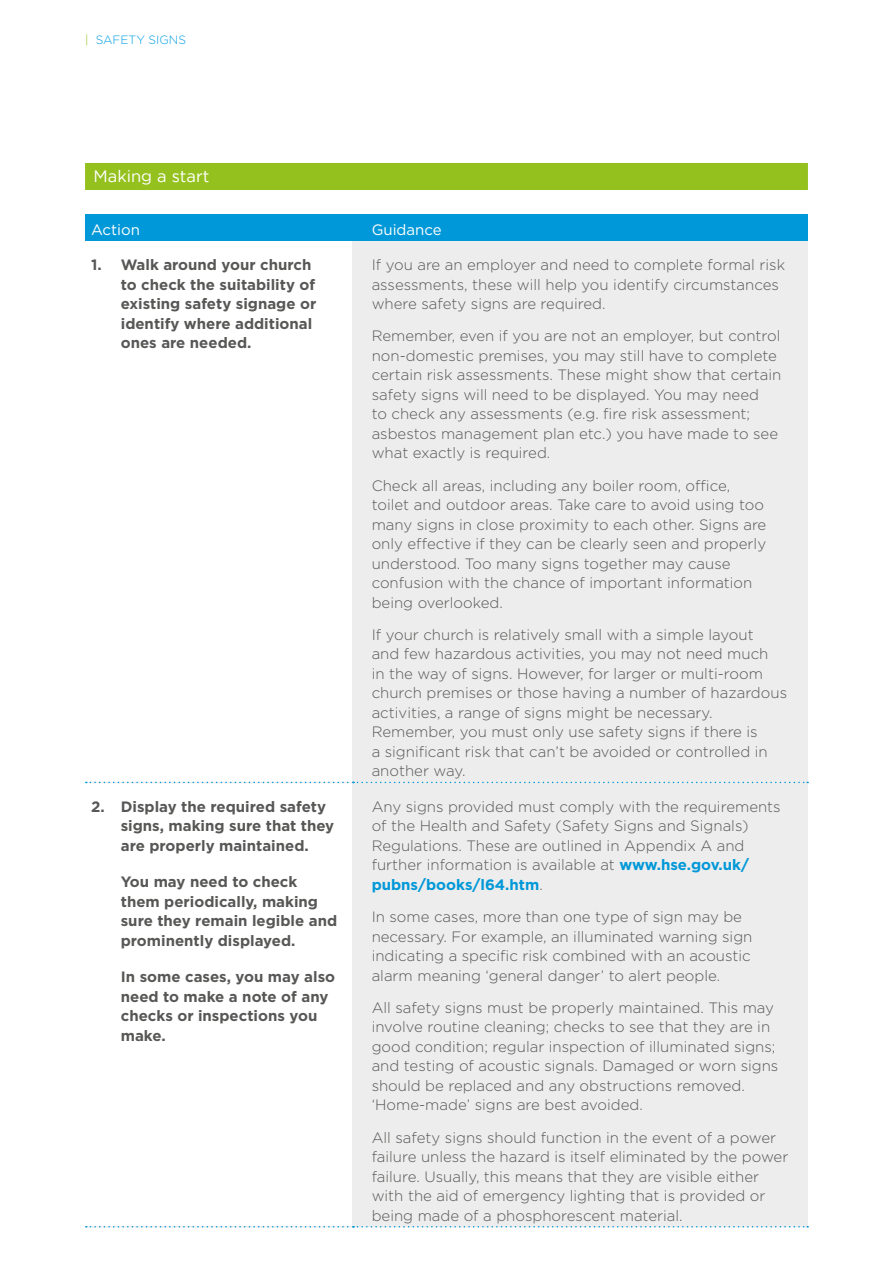
<style>
.page{position:relative;width:893px;height:1263px;background:#fff}
.page>*{position:absolute;margin:0;border:0;box-sizing:border-box;transform-origin:0 0}
.t1{font:16.5px "Gotham";color:#fff}
.t2{font:300 15px/19.5px "Gotham HTF";color:#575756}
.t3{font:700 15px/19.5px "Gotham HTF";color:#575756}
.t4{font:15px "Gotham HTF";color:#fff}
.t5{font:300 12px "Gotham HTF";color:#009fe3}
.s1{color:#95c11f}
.s2{font-weight:700;color:#0098d8}
</style>
<div class="page">
<div style="left:353px;top:241px;width:455px;height:541px;background:#ededed"></div>
<div style="left:353px;top:782px;width:455px;height:445px;background:#ededed"></div>
<svg style="left:86px;top:1226px;width:722px;height:1px"></svg>
<svg style="left:86px;top:782px;width:722px;height:1px"></svg>
<div style="left:85px;top:163px;width:723px;height:27px;background:#95c11f"></div>
<div style="left:85px;top:214px;width:268px;height:27px;background:#0098d8"></div>
<div style="left:353px;top:214px;width:455px;height:27px;background:#0098d8"></div>
<p class="t5" style="left:85px;top:33px;width:103px"><span class="s1">|</span> SAFETY SIGNS</p>
<p class="t1" style="left:94px;top:167px;width:117px">Making a start</p>
<p class="t4" style="left:91px;top:221px;width:50px">Action</p>
<p class="t4" style="left:372px;top:221px;width:72px">Guidance</p>
<p class="t3" style="left:121px;top:255px;width:197px;text-indent:-30px">1. Walk around your church to check the suitability of existing safety signage or identify where additional ones are needed.</p>
<p class="t2" style="left:372px;top:255px;width:415px">If you are an employer and need to complete formal risk assessments, these will help you identify circumstances where safety signs are required.</p>
<p class="t2" style="left:372px;top:326px;width:411px">Remember, even if you are not an employer, but control non-domestic premises, you may still have to complete certain risk assessments. These might show that certain safety signs will need to be displayed. You may need<br>to check any assessments (e.g. fre risk assessment; asbestos management plan etc.) you have made to see what exactly is required.</p>
<p class="t2" style="left:372px;top:475px;width:396px">Check all areas, including any boiler room, offce, toilet and outdoor areas. Take care to avoid using too many signs in close proximity to each other. Signs are only effective if they can be clearly seen and properly understood. Too many signs together may cause confusion with the chance of important information being overlooked.</p>
<p class="t2" style="left:372px;top:625px;width:417px">If your church is relatively small with a simple layout<br>and few hazardous activities, you may not need much<br>in the way of signs. However, for larger or multi-room church premises or those having a number of hazardous activities, a range of signs might be necessary.<br>Remember, you must only use safety signs if there is<br>a signifcant risk that can’t be avoided or controlled in another way.</p>
<p class="t2" style="left:372px;top:797px;width:411px">Any signs provided must comply with the requirements of the Health and Safety (Safety Signs and Signals)<br>Regulations. These are outlined in Appendix A and further information is available at <span class="s2">www.hse.gov.uk/ pubns/books/l64.htm</span>.</p>
<p class="t2" style="left:372px;top:907px;width:382px">In some cases, more than one type of sign may be necessary. For example, an illuminated warning sign indicating a specifc risk combined with an acoustic alarm meaning ‘general danger’ to alert people.</p>
<p class="t2" style="left:372px;top:998px;width:408px">All safety signs must be properly maintained. This may involve routine cleaning; checks to see that they are in good condition; regular inspection of illuminated signs; and testing of acoustic signals. Damaged or worn signs should be replaced and any obstructions removed. ‘Home-made’ signs are best avoided.</p>
<p class="t2" style="left:372px;top:1127px;width:418px">All safety signs should function in the event of a power failure unless the hazard is itself eliminated by the power failure. Usually, this means that they are visible either with the aid of emergency lighting that is provided or being made of a phosphorescent material.</p>
<p class="t3" style="left:121px;top:796px;width:215px;text-indent:-30px">2. Display the required safety signs, making sure that they are properly maintained.</p>
<p class="t3" style="left:121px;top:872px;width:218px">You may need to check them periodically, making sure they remain legible and prominently displayed.</p>
<p class="t3" style="left:121px;top:967px;width:216px">In some cases, you may also need to make a note of any checks or inspections you make.</p>
</div>
